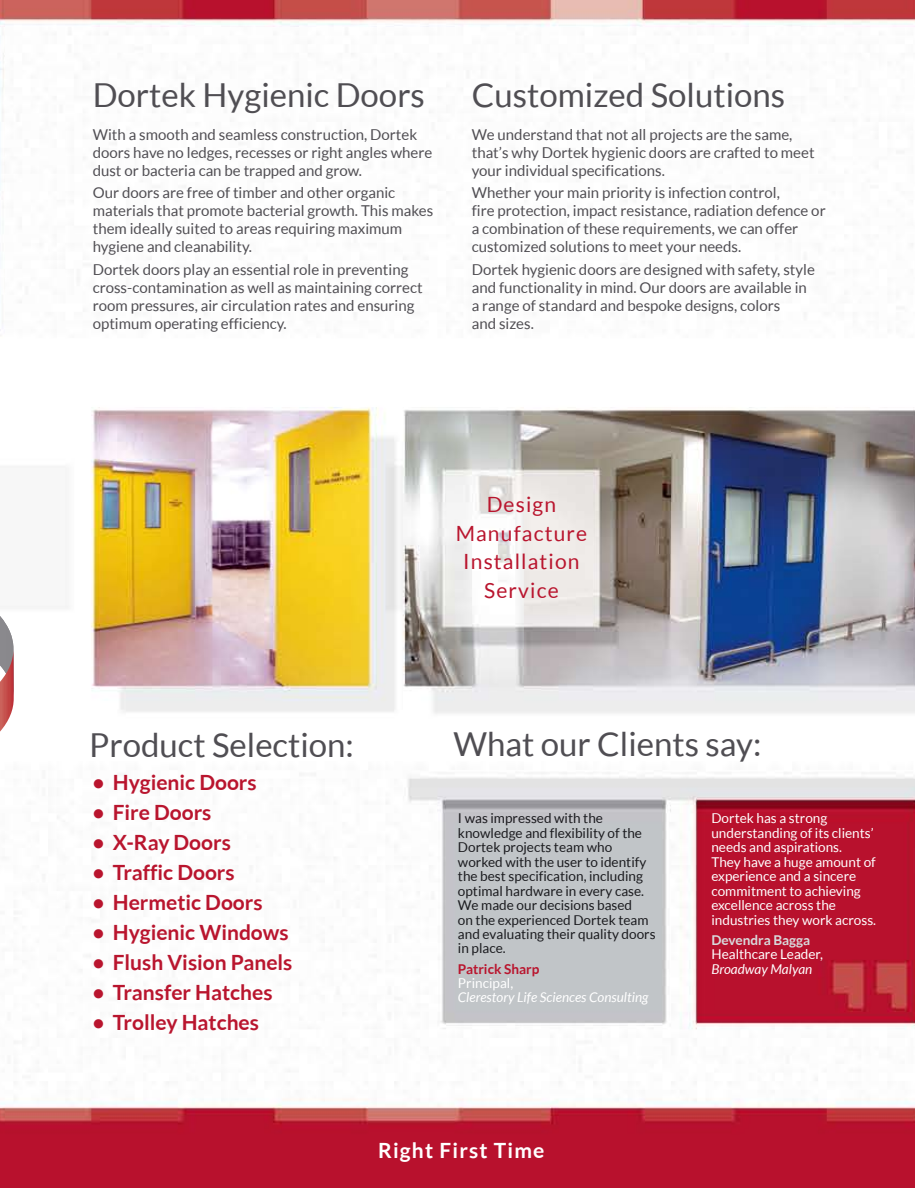
<style>
.page{position:relative;width:915px;height:1188px;background:#fff}
.page>*{position:absolute;margin:0;border:0;box-sizing:border-box;transform-origin:0 0}
.t1{font:33px "Lato";color:#504e53}
.t2{font:700 21px "Lato";color:#b9152e}
.t3{font:21px/28.5px "Lato";letter-spacing:.055em;color:#b9152e;text-align:center}
.t4{font:700 21px "Lato";letter-spacing:.055em;color:#fff}
.t5{font:15px/18px "Lato";color:#504e53}
.t6{font:13.5px/14.4px "Lato";color:#1b1b1f}
.t7{font:13.5px/14.4px "Lato";color:#fff}
.t8{font:italic 13.5px/14.4px "Lato";color:#fff}
.s1{font-weight:700;font-style:normal;color:#b9152e}
.s2{font-style:normal}
.s3{font-weight:700;color:#d8dadc}
.s4{font-style:italic}
</style>
<div class="page">
<img style="left:0;top:0;width:914px;height:1188px">
<svg style="left:0;top:616px;width:14px;height:116px"></svg>
<p class="t1" style="left:93px;top:76px;width:333px">Dortek Hygienic Doors</p>
<p class="t5" style="left:93px;top:125px;width:341px">With a smooth and seamless construction, Dortek doors have no ledges, recesses or right angles where dust or bacteria can be trapped and grow.</p>
<p class="t5" style="left:93px;top:184px;width:342px">Our doors are free of timber and other organic materials that promote bacterial growth. This makes them ideally suited to areas requiring maximum hygiene and cleanability.</p>
<p class="t5" style="left:93px;top:260px;width:331px">Dortek doors play an essential role in preventing cross-contamination as well as maintaining correct room pressures, air circulation rates and ensuring optimum operating efficiency.</p>
<p class="t1" style="left:471px;top:76px;width:315px">Customized Solutions</p>
<p class="t5" style="left:471px;top:125px;width:344px">We understand that not all projects are the same, that’s why Dortek hygienic doors are crafted to meet your individual specifications.</p>
<p class="t5" style="left:471px;top:184px;width:355px">Whether your main priority is infection control,<br>fire protection, impact resistance, radiation defence or a combination of these requirements, we can offer customized solutions to meet your needs.</p>
<p class="t5" style="left:471px;top:260px;width:344px">Dortek hygienic doors are designed with safety, style and functionality in mind. Our doors are available in a range of standard and bespoke designs, colors<br>and sizes.</p>
<p class="t1" style="left:89px;top:727px;width:266px">Product Selection:</p>
<p class="t2" style="left:92px;top:770px;width:166px">• Hygienic Doors</p>
<p class="t2" style="left:92px;top:800px;width:121px">• Fire Doors</p>
<p class="t2" style="left:92px;top:830px;width:140px">• X-Ray Doors</p>
<p class="t2" style="left:92px;top:860px;width:144px">• Traffic Doors</p>
<p class="t2" style="left:92px;top:890px;width:172px">• Hermetic Doors</p>
<p class="t2" style="left:92px;top:920px;width:198px">• Hygienic Windows</p>
<p class="t2" style="left:92px;top:950px;width:201px">• Flush Vision Panels</p>
<p class="t2" style="left:92px;top:980px;width:182px">• Transfer Hatches</p>
<p class="t2" style="left:92px;top:1010px;width:168px">• Trolley Hatches</p>
<p class="t3" style="left:455px;top:490px;width:133px">Design<br>Manufacture<br>Installation<br>Service</p>
<p class="t1" style="left:453px;top:726px;width:309px">What our Clients say:</p>
<p class="t6" style="left:458px;top:811px;width:199px">I was impressed with the knowledge and flexibility of the<br>Dortek projects team who worked with the user to identify the best specification, including optimal hardware in every case.<br>We made our decisions based<br>on the experienced Dortek team and evaluating their quality doors in place.</p>
<p class="t8" style="left:458px;top:962px;width:192px"><span class="s1">Patrick Sharp<br></span><span class="s2">Principal,<br></span>Clerestory Life Sciences Consulting</p>
<p class="t7" style="left:711px;top:811px;width:166px">Dortek has a strong understanding of its clients’ needs and aspirations.<br>They have a huge amount of experience and a sincere commitment to achieving excellence across the industries they work across.</p>
<p class="t7" style="left:711px;top:933px;width:113px"><span class="s3">Devendra Bagga<br></span>Healthcare Leader,<br><span class="s4">Broadway Malyan</span></p>
<p class="t4" style="left:378px;top:1138px;width:168px">Right First Time</p>
</div>
